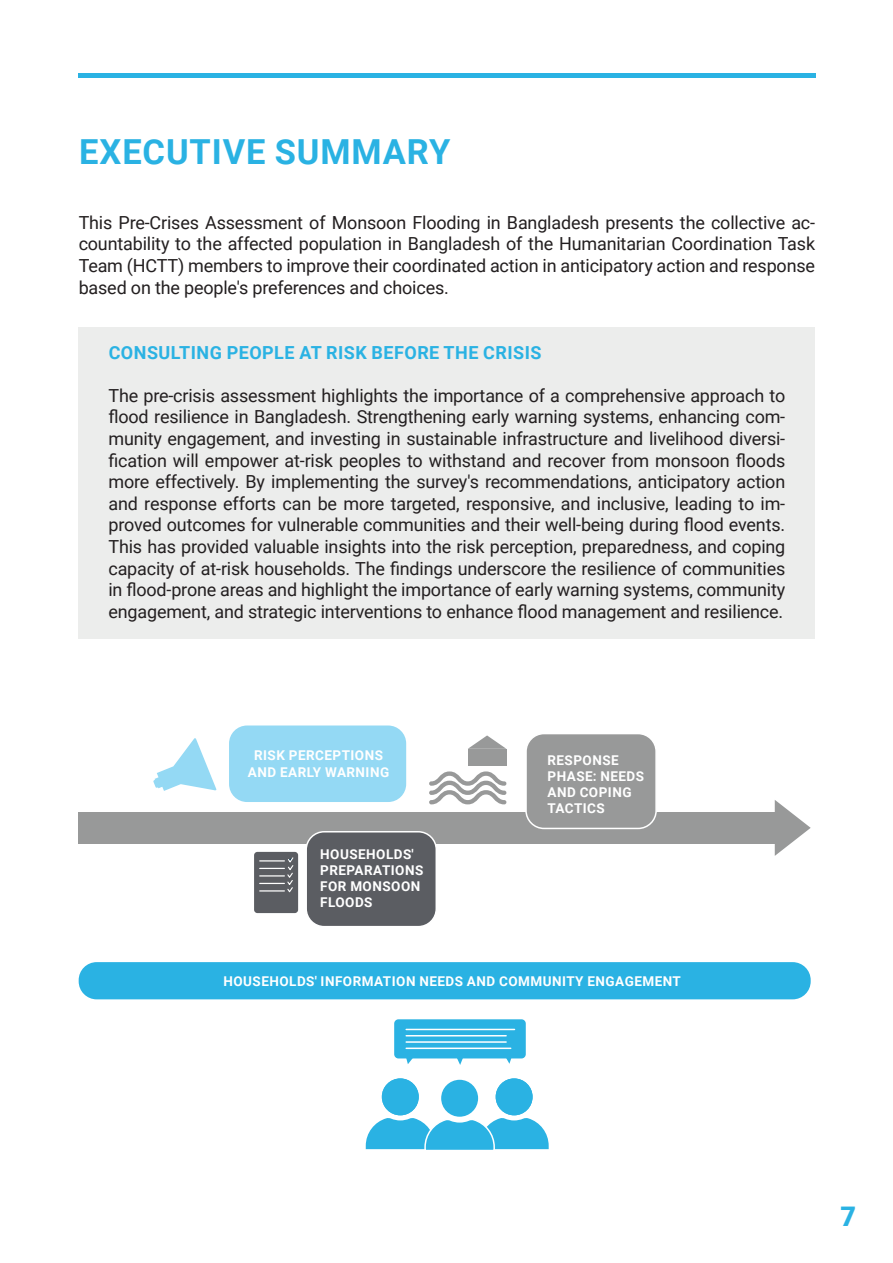
<style>
.page{position:relative;width:893px;height:1263px;background:#fff}
.page>*{position:absolute;margin:0;border:0;box-sizing:border-box;transform-origin:0 0}
.t1{font:700 34.5px "Roboto";letter-spacing:.025em;color:#2ab2e3}
.t2{font:900 27px "Roboto";color:#2ab2e3}
.t3{font:18px/21.6px "Roboto";letter-spacing:-.01em;color:#231f20;text-align:justify}
.t4{font:700 18px "Roboto";letter-spacing:.025em;color:#2ab2e3}
.t5{font:700 13.5px/16.2px "Roboto";letter-spacing:.035em;color:#fff}
</style>
<div class="page">
<div style="left:78px;top:811px;width:710px;height:32px;background:#989999"></div>
<svg style="left:775px;top:800px;width:36px;height:56px"></svg>
<div style="left:79px;top:327px;width:736px;height:312px;background:#ecedec"></div>
<div style="left:78px;top:73px;width:737px;height:5px;background:#2ab2e3"></div>
<div style="left:229px;top:725px;width:177px;height:77px;background:#94d9f4;border-radius:18px"></div>
<svg style="left:153px;top:738px;width:63px;height:53px"></svg>
<div style="left:306px;top:832px;width:130px;height:95px;background:#5b5d62;border-radius:18px"></div>
<div style="left:305px;top:831px;width:132px;height:96px;border:2px solid #fff;border-radius:18px"></div>
<div style="left:254px;top:852px;width:44px;height:61px;background:#5b5d62;border-radius:3px"></div>
<svg style="left:260px;top:857px;width:34px;height:36px"></svg>
<div style="left:526px;top:733px;width:130px;height:95px;background:#989999;border-radius:18px"></div>
<div style="left:525px;top:733px;width:132px;height:96px;border:2px solid #fff;border-radius:18px"></div>
<svg style="left:429px;top:771px;width:78px;height:34px"></svg>
<div style="left:468px;top:749px;width:38px;height:16px;background:#989999"></div>
<svg style="left:468px;top:735px;width:38px;height:14px"></svg>
<div style="left:382px;top:1078px;width:37px;height:37px;background:#2ab2e3;border-radius:50%"></div>
<div style="left:496px;top:1078px;width:37px;height:37px;background:#2ab2e3;border-radius:50%"></div>
<div style="left:440px;top:1079px;width:39px;height:38px;border:2px solid #fff;border-radius:50%"></div>
<div style="left:441px;top:1080px;width:37px;height:37px;background:#2ab2e3;border-radius:50%"></div>
<svg style="left:366px;top:1118px;width:183px;height:32px;background:#4dbee7"></svg>
<svg style="left:406px;top:1058px;width:7px;height:6px"></svg>
<svg style="left:457px;top:1058px;width:6px;height:7px"></svg>
<svg style="left:505px;top:1058px;width:7px;height:6px"></svg>
<div style="left:79px;top:962px;width:732px;height:37px;background:#2ab2e3;border-radius:18px"></div>
<div style="left:394px;top:1019px;width:132px;height:39px;background:#2ab2e3;border-radius:4px"></div>
<hr style="left:406px;top:1029px;width:108px;height:1px;background:#fff">
<hr style="left:406px;top:1035px;width:100px;height:1px;background:#fff">
<hr style="left:406px;top:1041px;width:100px;height:2px;background:#fff">
<hr style="left:406px;top:1047px;width:105px;height:2px;background:#fff">
<p class="t1" style="left:79px;top:128px;width:373px">EXECUTIVE SUMMARY</p>
<p class="t3" style="left:79px;top:211px;width:738px">This Pre-Crises Assessment of Monsoon Flooding in Bangladesh presents the collective ac&shy;countability to the affected population in Bangladesh of the Humanitarian Coordination Task Team (HCTT) members to improve their coordinated action in anticipatory action and response based on the people's preferences and choices.</p>
<p class="t4" style="left:109px;top:339px;width:434px">CONSULTING PEOPLE AT RISK BEFORE THE CRISIS</p>
<p class="t3" style="left:108px;top:384px;width:678px">The pre-crisis assessment highlights the importance of a comprehensive approach to flood resilience in Bangladesh. Strengthening early warning systems, enhancing com&shy;munity engagement, and investing in sustainable infrastructure and livelihood diversi&shy;fication will empower at-risk peoples to withstand and recover from monsoon floods more effectively. By implementing the survey's recommendations, anticipatory action and response efforts can be more targeted, responsive, and inclusive, leading to im&shy;proved outcomes for vulnerable communities and their well-being during flood events.<br>This has provided valuable insights into the risk perception, preparedness, and coping capacity of at-risk households. The findings underscore the resilience of communities in flood-prone areas and highlight the importance of early warning systems, community engagement, and strategic interventions to enhance flood management and resilience.</p>
<p class="t5" style="left:248px;top:747px;width:143px;text-align:center">RISK PERCEPTIONS<br>AND EARLY WARNING</p>
<p class="t5" style="left:320px;top:845px;width:95px">HOUSEHOLDS'</p>
<p class="t5" style="left:320px;top:862px;width:105px">PREPARATIONS<br>FOR MONSOON<br>FLOODS</p>
<p class="t5" style="left:547px;top:751px;width:73px">RESPONSE</p>
<p class="t5" style="left:547px;top:767px;width:98px">PHASE: NEEDS<br>AND COPING<br>TACTICS</p>
<p class="t5" style="left:223px;top:972px;width:459px">HOUSEHOLDS' INFORMATION NEEDS AND COMMUNITY ENGAGEMENT</p>
<h2 class="t2" style="left:841px;top:1198px;width:17px">7</h2>
</div>
